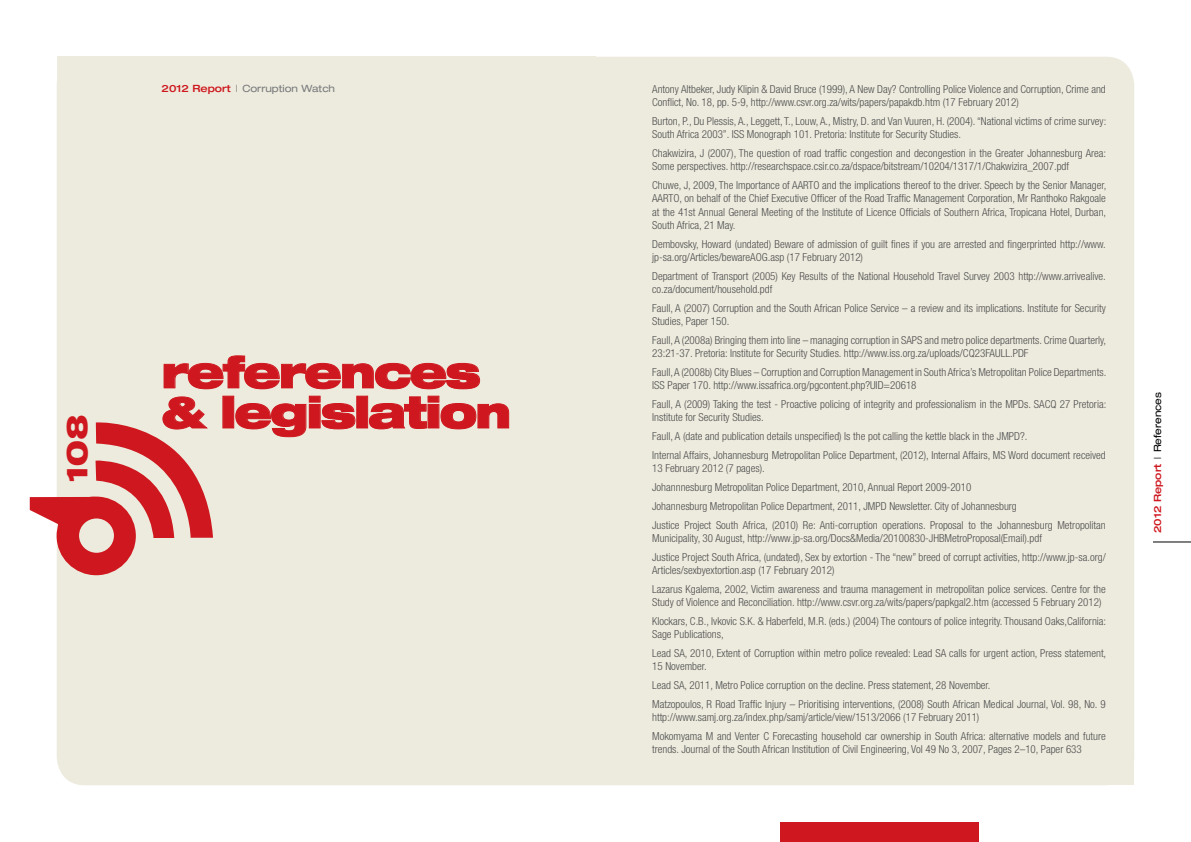
<style>
.page{position:relative;width:1191px;height:842px;background:#fff}
.page>*{position:absolute;margin:0;border:0;box-sizing:border-box;transform-origin:0 0}
.t1{font:900 expanded 43px/40.1px "Helvetica Neue LT Std";letter-spacing:-.04em;color:#ce171e}
.t2{font:700 30px "Akzidenz Grot Ext BQ";color:#ce171e}
.t3{font:300 condensed 11px/13.2px "Helvetica Neue LT Std";color:#4d4d4f}
.t4{font:expanded 10px "Helvetica Neue LT Std";color:#77787b}
.t5{font:500 expanded 10px "Helvetica Neue LT Std";color:#ce171e}
.s1{font-weight:500;color:#ce171e}
.s2{font-weight:300;font-stretch:condensed}
.s3{font-weight:300;font-stretch:condensed;color:#000}
.s4{font-weight:400;color:#000}
</style>
<div class="page">
<div style="left:57px;top:57px;width:1077px;height:728px;background:#edebdd;border-radius:28px"></div>
<div style="left:595px;top:729px;width:539px;height:56px;background:#edebdd"></div>
<div style="left:57px;top:57px;width:538px;height:85px;background:#edebdd"></div>
<div style="left:780px;top:822px;width:198px;height:20px;background:#ce171e"></div>
<hr style="left:1153px;top:541px;width:38px;height:1px;background:#000">
<svg style="left:163px;top:355px;width:317px;height:34px"></svg>
<svg style="left:29px;top:396px;width:184px;height:180px"></svg>
<div style="left:223px;top:396px;width:11px;height:32px;border:1px solid #ce171e"></div>
<svg style="left:235px;top:395px;width:121px;height:42px"></svg>
<div style="left:356px;top:396px;width:12px;height:32px;border:1px solid #ce171e"></div>
<svg style="left:369px;top:395px;width:140px;height:35px"></svg>
<p class="t4" style="left:162px;top:83px;width:175px"><span class="s1">2012 Report</span> <span class="s2">I</span> Corruption Watch</p>
<h2 class="t2" style="left:60px;top:486px;width:73px;rotate:-90deg">108</h2>
<h1 class="t1" style="left:162px;top:351px;width:351px">references &amp; legislation</h1>
<p class="t3" style="left:652px;top:82px;width:455px">Antony Altbeker, Judy Klipin &amp; David Bruce (1999), A New Day? Controlling Police Violence and Corruption, Crime and<br>Conflict, No. 18, pp. 5-9, http://www.csvr.org.za/wits/papers/papakdb.htm (17 February 2012)</p>
<p class="t3" style="left:652px;top:114px;width:456px">Burton, P., Du Plessis, A., Leggett, T., Louw, A., Mistry, D. and Van Vuuren, H. (2004). “National victims of crime survey:<br>South Africa 2003”. ISS Monograph 101. Pretoria: Institute for Security Studies.</p>
<p class="t3" style="left:652px;top:146px;width:455px">Chakwizira, J (2007), The question of road traffic congestion and decongestion in the Greater Johannesburg Area:<br>Some perspectives. http://researchspace.csir.co.za/dspace/bitstream/10204/1317/1/Chakwizira_2007.pdf</p>
<p class="t3" style="left:652px;top:179px;width:456px;text-align:justify">Chuwe, J, 2009, The Importance of AARTO and the implications thereof to the driver. Speech by the Senior Manager, AARTO, on behalf of the Chief Executive Officer of the Road Traffic Management Corporation, Mr Ranthoko Rakgoale at the 41st Annual General Meeting of the Institute of Licence Officials of Southern Africa, Tropicana Hotel, Durban, South Africa, 21 May.</p>
<p class="t3" style="left:652px;top:237px;width:455px">Dembovsky, Howard (undated) Beware of admission of guilt fines if you are arrested and fingerprinted http://www. jp-sa.org/Articles/bewareAOG.asp (17 February 2012)</p>
<p class="t3" style="left:652px;top:269px;width:455px">Department of Transport (2005) Key Results of the National Household Travel Survey 2003 http://www.arrivealive. co.za/document/household.pdf</p>
<p class="t3" style="left:652px;top:301px;width:455px">Faull, A (2007) Corruption and the South African Police Service – a review and its implications. Institute for Security<br>Studies, Paper 150.</p>
<p class="t3" style="left:652px;top:333px;width:455px">Faull, A (2008a) Bringing them into line – managing corruption in SAPS and metro police departments. Crime Quarterly,<br>23:21-37. Pretoria: Institute for Security Studies. http://www.iss.org.za/uploads/CQ23FAULL.PDF</p>
<p class="t3" style="left:652px;top:365px;width:456px">Faull, A (2008b) City Blues – Corruption and Corruption Management in South Africa’s Metropolitan Police Departments.<br>ISS Paper 170. http://www.issafrica.org/pgcontent.php?UID=20618</p>
<p class="t3" style="left:652px;top:397px;width:456px">Faull, A (2009) Taking the test - Proactive policing of integrity and professionalism in the MPDs. SACQ 27 Pretoria:<br>Institute for Security Studies.</p>
<p class="t3" style="left:652px;top:427px;width:455px;line-height:18.9px">Faull, A (date and publication details unspecified) Is the pot calling the kettle black in the JMPD?.<br>Internal Affairs, Johannesburg Metropolitan Police Department, (2012), Internal Affairs, MS Word document received</p>
<p class="t3" style="left:652px;top:459px;width:455px;line-height:18.9px">13 February 2012 (7 pages).<br>Johannnesburg Metropolitan Police Department, 2010, Annual Report 2009-2010<br>Johannesburg Metropolitan Police Department, 2011, JMPD Newsletter. City of Johannesburg<br>Justice Project South Africa, (2010) Re: Anti-corruption operations. Proposal to the Johannesburg Metropolitan</p>
<p class="t3" style="left:652px;top:528px;width:455px;line-height:18.9px">Municipality, 30 August, http://www.jp-sa.org/Docs&amp;Media/20100830-JHBMetroProposal(Email).pdf<br>Justice Project South Africa, (undated), Sex by extortion - The “new” breed of corrupt activities, http://www.jp-sa.org/</p>
<p class="t3" style="left:652px;top:560px;width:455px;line-height:18.9px">Articles/sexbyextortion.asp (17 February 2012)<br>Lazarus Kgalema, 2002, Victim awareness and trauma management in metropolitan police services. Centre for the</p>
<p class="t3" style="left:652px;top:593px;width:455px;line-height:18.9px">Study of Violence and Reconciliation. http://www.csvr.org.za/wits/papers/papkgal2.htm (accessed 5 February 2012)<br>Klockars, C.B., Ivkovic S.K. &amp; Haberfeld, M.R. (eds.) (2004) The contours of police integrity. Thousand Oaks,California:</p>
<p class="t3" style="left:652px;top:625px;width:455px;line-height:18.9px">Sage Publications,<br>Lead SA, 2010, Extent of Corruption within metro police revealed: Lead SA calls for urgent action, Press statement,</p>
<p class="t3" style="left:652px;top:657px;width:455px;line-height:18.9px">15 November.<br>Lead SA, 2011, Metro Police corruption on the decline. Press statement, 28 November.<br>Matzopoulos, R Road Traffic Injury – Prioritising interventions, (2008) South African Medical Journal, Vol. 98, No. 9</p>
<p class="t3" style="left:652px;top:708px;width:455px;line-height:18.9px">http://www.samj.org.za/index.php/samj/article/view/1513/2066 (17 February 2011)<br>Mokomyama M and Venter C Forecasting household car ownership in South Africa: alternative models and future</p>
<p class="t3" style="left:652px;top:742px;width:431px">trends. Journal of the South African Institution of Civil Engineering, Vol 49 No 3, 2007, Pages 2–10, Paper 633</p>
<p class="t5" style="left:1151px;top:533px;width:143px;rotate:-90deg">2012 Report <span class="s3">I</span> <span class="s4">References</span></p>
</div>
